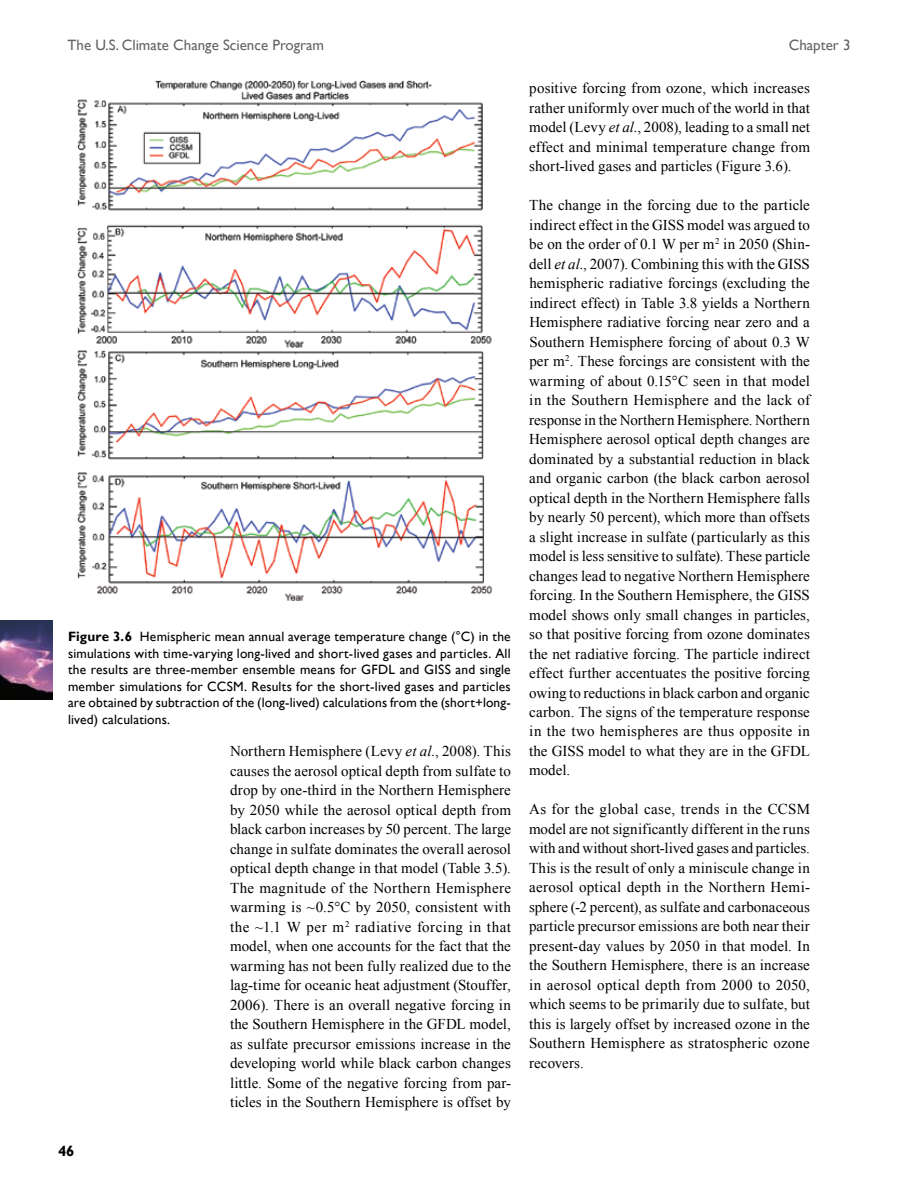
<style>
.page{position:relative;width:918px;height:1188px;background:#fff}
.page>*{position:absolute;margin:0;border:0;box-sizing:border-box;transform-origin:0 0}
.t1{font:15px/19.5px "Times New Roman";letter-spacing:.01em;color:#000;text-align:justify}
.t2{font:15px "Gill Sans";color:#626567}
.t3{font:700 15px "Gill Sans";color:#000}
.t4{font:13.5px/16.5px "Gill Sans";letter-spacing:.01em;color:#000;text-align:justify}
.s1{font-weight:700}
.s2{font-style:italic}
</style>
<div class="page">
<img style="left:0;top:620px;width:52px;height:80px">
<img style="left:77px;top:80px;width:416px;height:521px">
<p class="t2" style="left:68px;top:36px;width:258px">The U.S. Climate Change Science Program</p>
<p class="t2" style="left:789px;top:36px;width:63px">Chapter 3</p>
<p class="t4" style="left:68px;top:629px;width:444px"><span class="s1">Figure 3.6</span> Hemispheric mean annual average temperature change (°C) in the simulations with time-varying long-lived and short-lived gases and particles. All the results are three-member ensemble means for GFDL and GISS and single member simulations for CCSM. Results for the short-lived gases and particles are obtained by subtraction of the (long-lived) calculations from the (short+long&shy;lived) calculations.</p>
<p class="t3" style="left:58px;top:1142px;width:18px">46</p>
<p class="t1" style="left:230px;top:741px;width:283px">Northern Hemisphere (Levy <span class="s2">et al.</span>, 2008). This causes the aerosol optical depth from sulfate to drop by one-third in the Northern Hemisphere by 2050 while the aerosol optical depth from black carbon increases by 50 percent. The large change in sulfate dominates the overall aerosol optical depth change in that model (Table 3.5).<br>The magnitude of the Northern Hemisphere warming is ~0.5°C by 2050, consistent with the ~1.1 W per m<sup>2</sup> radiative forcing in that model, when one accounts for the fact that the warming has not been fully realized due to the lag-time for oceanic heat adjustment (Stouffer, 2006). There is an overall negative forcing in the Southern Hemisphere in the GFDL model, as sulfate precursor emissions increase in the developing world while black carbon changes little. Some of the negative forcing from par&shy;ticles in the Southern Hemisphere is offset by</p>
<p class="t1" style="left:529px;top:78px;width:282px">positive forcing from ozone, which increases rather uniformly over much of the world in that model (Levy <span class="s2">et al.</span>, 2008), leading to a small net effect and minimal temperature change from short-lived gases and particles (Figure 3.6).</p>
<p class="t1" style="left:529px;top:195px;width:283px">The change in the forcing due to the particle indirect effect in the GISS model was argued to be on the order of 0.1 W per m<sup>2</sup> in 2050 (Shin&shy;dell <span class="s2">et al.</span>, 2007). Combining this with the GISS hemispheric radiative forcings (excluding the indirect effect) in Table 3.8 yields a Northern Hemisphere radiative forcing near zero and a Southern Hemisphere forcing of about 0.3 W per m<sup>2</sup>. These forcings are consistent with the warming of about 0.15°C seen in that model in the Southern Hemisphere and the lack of response in the Northern Hemisphere. Northern Hemisphere aerosol optical depth changes are dominated by a substantial reduction in black and organic carbon (the black carbon aerosol optical depth in the Northern Hemisphere falls by nearly 50 percent), which more than offsets a slight increase in sulfate (particularly as this model is less sensitive to sulfate). These particle changes lead to negative Northern Hemisphere forcing. In the Southern Hemisphere, the GISS model shows only small changes in particles, so that positive forcing from ozone dominates the net radiative forcing. The particle indirect effect further accentuates the positive forcing owing to reductions in black carbon and organic carbon. The signs of the temperature response in the two hemispheres are thus opposite in the GISS model to what they are in the GFDL model.</p>
<p class="t1" style="left:529px;top:799px;width:283px">As for the global case, trends in the CCSM model are not significantly different in the runs with and without short-lived gases and particles.<br>This is the result of only a miniscule change in aerosol optical depth in the Northern Hemi&shy;sphere (-2 percent), as sulfate and carbonaceous particle precursor emissions are both near their present-day values by 2050 in that model. In the Southern Hemisphere, there is an increase in aerosol optical depth from 2000 to 2050, which seems to be primarily due to sulfate, but this is largely offset by increased ozone in the Southern Hemisphere as stratospheric ozone recovers.</p>
</div>
